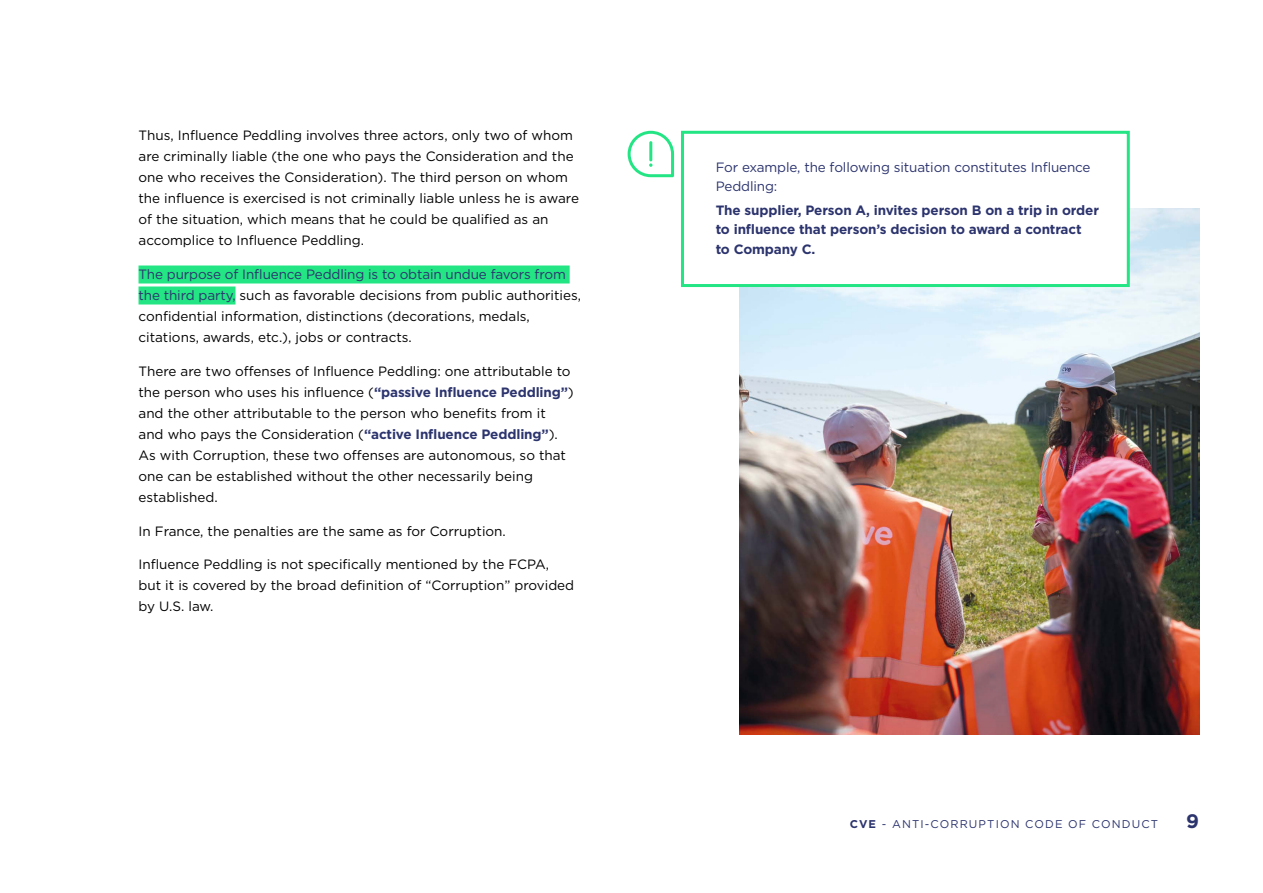
<style>
.page{position:relative;width:1263px;height:893px;background:#fff}
.page>*{position:absolute;margin:0;border:0;box-sizing:border-box;transform-origin:0 0}
.t1{font:700 19.5px "Gotham";color:#2c346e}
.TexteCourant_justif{font:13.5px/21px "Gotham";color:#000}
.TexteCourant_justif-2{font:700 13.5px/19.5px "Gotham";letter-spacing:-.01em;color:#2c346e}
.TexteCourant_justif-3{font:13.5px/19.5px "Gotham";letter-spacing:-.01em;color:#2c346e}
.t2{font:11.25px "Gotham";letter-spacing:.1em;color:#2c346e}
.s1{color:#2c346e}
.s2{font-weight:700;color:#2c346e}
.s3{font-weight:700}
</style>
<div class="page">
<img style="left:740px;top:208px;width:459px;height:526px">
<div style="left:138px;top:265px;width:432px;height:18px;background:#23e584"></div>
<div style="left:138px;top:286px;width:98px;height:18px;background:#23e584"></div>
<div style="left:681px;top:131px;width:449px;height:156px;background:#fff;border:3px solid #23e584"></div>
<svg style="left:628px;top:131px;width:46px;height:46px"></svg>
<p class="TexteCourant_justif" style="left:138px;top:125px;width:442px">Thus, Influence Peddling involves three actors, only two of whom are criminally liable (the one who pays the Consideration and the one who receives the Consideration). The third person on whom the influence is exercised is not criminally liable unless he is aware of the situation, which means that he could be qualified as an accomplice to Influence Peddling.</p>
<p class="TexteCourant_justif" style="left:138px;top:263px;width:444px"><span class="s1">The purpose of Influence Peddling is to obtain undue favors from the third party,</span> such as favorable decisions from public authorities, confidential information, distinctions (decorations, medals, citations, awards, etc.), jobs or contracts.</p>
<p class="TexteCourant_justif" style="left:138px;top:360px;width:437px">There are two offenses of Influence Peddling: one attributable to the person who uses his influence (<span class="s2">“passive Influence Peddling”</span>) and the other attributable to the person who benefits from it and who pays the Consideration (<span class="s2">“active Influence Peddling”</span>).<br>As with Corruption, these two offenses are autonomous, so that one can be established without the other necessarily being established.</p>
<p class="TexteCourant_justif" style="left:138px;top:520px;width:369px">In France, the penalties are the same as for Corruption.</p>
<p class="TexteCourant_justif" style="left:138px;top:554px;width:437px">Influence Peddling is not specifically mentioned by the FCPA, but it is covered by the broad definition of “Corruption” provided by U.S. law.</p>
<p class="TexteCourant_justif-3" style="left:716px;top:157px;width:376px">For example, the following situation constitutes Influence<br>Peddling:</p>
<p class="TexteCourant_justif-2" style="left:716px;top:200px;width:385px">The supplier, Person A, invites person B on a trip in order to influence that person’s decision to award a contract to Company C.</p>
<p class="t2" style="left:850px;top:817px;width:310px"><span class="s3">CVE</span> - ANTI-CORRUPTION CODE OF CONDUCT</p>
<h1 class="t1" style="left:1186px;top:808px;width:14px">9</h1>
</div>
